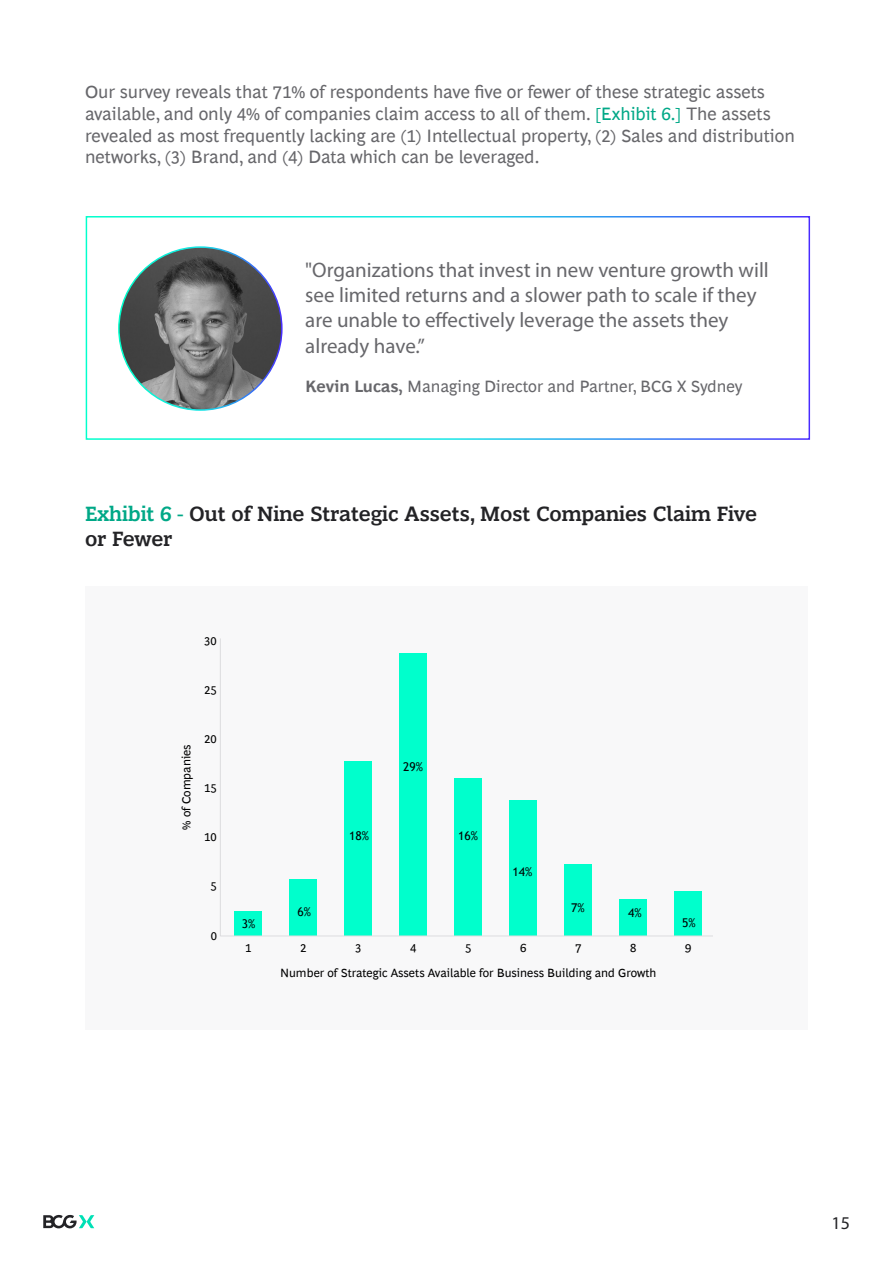
<style>
.page{position:relative;width:893px;height:1263px;background:#fff}
.page>*{position:absolute;margin:0;border:0;box-sizing:border-box;transform-origin:0 0}
.t1{font:21px/25.2px "Myriad Pro";color:#67676b}
.t2{font:700 21px/25.2px "Henderson BCG Mod";color:#232326}
.t3{font:18px/21.6px "Henderson BCG Sans";color:#67676b}
.t4{font:18px "Myriad Pro";color:#232326}
.t5{font:16.5px "Henderson BCG Sans";color:#67676b}
.t6{font:12px "Henderson BCG Sans";color:#000}
.t7{font:12px "Trebuchet MS";letter-spacing:.005em;color:#000}
.s1{color:#00a887}
.s2{font-weight:700}
</style>
<div class="page">
<svg style="left:43px;top:1215px;width:51px;height:13px"></svg>
<div style="left:86px;top:216px;width:724px;height:224px;border:2px solid #fff"></div>
<img style="left:119px;top:247px;width:163px;height:163px;border-radius:81px">
<div style="left:85px;top:586px;width:723px;height:443px;background:#f8f8f9"></div>
<svg style="left:220px;top:638px;width:492px;height:299px"></svg>
<p class="t3" style="left:85px;top:80px;width:711px">Our survey reveals that 71% of respondents have five or fewer of these strategic assets available, and only 4% of companies claim access to all of them. <span class="s1">[Exhibit 6.]</span> The assets revealed as most frequently lacking are (1) Intellectual property, (2) Sales and distribution networks, (3) Brand, and (4) Data which can be leveraged.</p>
<p class="t1" style="left:305px;top:257px;width:465px">"Organizations that invest in new venture growth will see limited returns and a slower path to scale if they are unable to effectively leverage the assets they already have.”</p>
<p class="t5" style="left:305px;top:374px;width:439px"><span class="s2">Kevin Lucas,</span> Managing Director and Partner, BCG X Sydney</p>
<p class="t2" style="left:85px;top:499px;width:674px"><span class="s1">Exhibit 6 -</span> Out of Nine Strategic Assets, Most Companies Claim Five or Fewer</p>
<p class="t6" style="left:204px;top:632px;width:14px">30</p>
<p class="t6" style="left:204px;top:681px;width:14px">25</p>
<p class="t6" style="left:177px;top:830px;width:87px;rotate:-90deg">% of Companies</p>
<p class="t6" style="left:204px;top:730px;width:14px">20</p>
<p class="t6" style="left:204px;top:779px;width:14px">15</p>
<p class="t6" style="left:204px;top:828px;width:14px">10</p>
<p class="t6" style="left:210px;top:877px;width:8px">5</p>
<p class="t6" style="left:211px;top:926px;width:8px">0</p>
<p class="t7" style="left:242px;top:917px;width:15px">3%</p>
<p class="t7" style="left:298px;top:905px;width:15px">6%</p>
<p class="t7" style="left:349px;top:828px;width:21px">18%</p>
<p class="t7" style="left:403px;top:759px;width:21px">29%</p>
<p class="t7" style="left:458px;top:828px;width:21px">16%</p>
<p class="t7" style="left:513px;top:865px;width:21px">14%</p>
<p class="t7" style="left:571px;top:900px;width:15px">7%</p>
<p class="t7" style="left:628px;top:906px;width:15px">4%</p>
<p class="t7" style="left:682px;top:915px;width:15px">5%</p>
<p class="t6" style="left:245px;top:939px;width:8px">1</p>
<p class="t6" style="left:300px;top:939px;width:8px">2</p>
<p class="t6" style="left:355px;top:939px;width:8px">3</p>
<p class="t6" style="left:410px;top:939px;width:8px">4</p>
<p class="t6" style="left:465px;top:939px;width:8px">5</p>
<p class="t6" style="left:520px;top:939px;width:8px">6</p>
<p class="t6" style="left:575px;top:939px;width:8px">7</p>
<p class="t6" style="left:630px;top:939px;width:8px">8</p>
<p class="t6" style="left:685px;top:939px;width:8px">9</p>
<p class="t6" style="left:280px;top:964px;width:378px">Number of Strategic Assets Available for Business Building and Growth</p>
<p class="t4" style="left:832px;top:1211px;width:20px">15</p>
</div>
